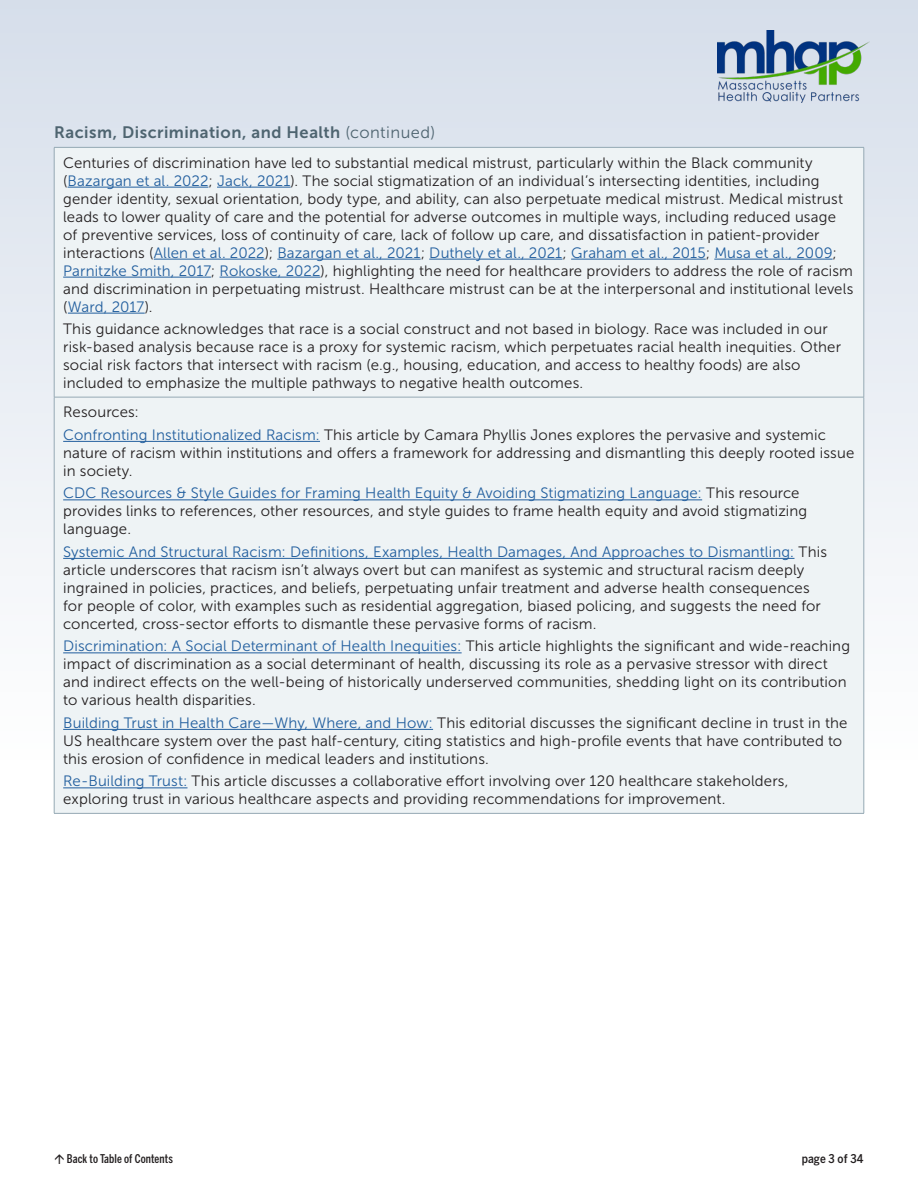
<style>
.page{position:relative;width:918px;height:1188px;background:#fff}
.page>*{position:absolute;margin:0;border:0;box-sizing:border-box;transform-origin:0 0}
.t1{font:16.5px "Museo Sans 700";letter-spacing:.03em;color:#4e6470}
.t2{font:15px/18px "Museo Sans 300";letter-spacing:.01em;color:#231f20}
.t3{font:500 12px "Benton Sans Comp";letter-spacing:.01em;color:#231f20}
.t4{font:500 12px "Benton Sans Cond";color:#231f20}
.s1{font-family:"Museo Sans 300"}
.s2{color:#215e9e}
</style>
<div class="page">
<div style="left:0;top:0;width:918px;height:825px;background:linear-gradient(to bottom,#d6deea,#fff)"></div>
<img style="left:718px;top:30px;width:151px;height:72px">
<div style="left:55px;top:148px;width:809px;height:665px;background:#eef3f5"></div>
<hr style="left:54px;top:148px;width:1px;height:249px;background:#95a9b4">
<hr style="left:864px;top:148px;width:1px;height:249px;background:#95a9b4">
<hr style="left:54px;top:397px;width:810px;height:1px;background:#95a9b4">
<hr style="left:54px;top:397px;width:1px;height:416px;background:#95a9b4">
<hr style="left:864px;top:397px;width:1px;height:416px;background:#95a9b4">
<hr style="left:54px;top:813px;width:810px;height:1px;background:#95a9b4">
<hr style="left:54px;top:147px;width:810px;height:1px;background:#95a9b4">
<hr style="left:68px;top:187px;width:140px;height:1px;background:#215e9e">
<hr style="left:217px;top:187px;width:74px;height:1px;background:#215e9e">
<hr style="left:154px;top:259px;width:111px;height:1px;background:#215e9e">
<hr style="left:277px;top:259px;width:144px;height:1px;background:#215e9e">
<hr style="left:429px;top:259px;width:133px;height:1px;background:#215e9e">
<hr style="left:571px;top:259px;width:135px;height:1px;background:#215e9e">
<hr style="left:714px;top:259px;width:119px;height:1px;background:#215e9e">
<hr style="left:63px;top:277px;width:148px;height:1px;background:#215e9e">
<hr style="left:220px;top:277px;width:101px;height:1px;background:#215e9e">
<hr style="left:68px;top:313px;width:77px;height:1px;background:#215e9e">
<hr style="left:63px;top:441px;width:257px;height:1px;background:#215e9e">
<hr style="left:63px;top:499px;width:639px;height:1px;background:#215e9e">
<hr style="left:63px;top:558px;width:731px;height:1px;background:#215e9e">
<hr style="left:63px;top:652px;width:399px;height:1px;background:#215e9e">
<hr style="left:63px;top:729px;width:370px;height:1px;background:#215e9e">
<hr style="left:63px;top:787px;width:125px;height:1px;background:#215e9e">
<p class="t1" style="left:54px;top:123px;width:383px">Racism, Discrimination, and Health <span class="s1">(continued)</span></p>
<p class="t2" style="left:63px;top:154px;width:792px">Centuries of discrimination have led to substantial medical mistrust, particularly within the Black community (<span class="s2">Bazargan et al. 2022</span>; <span class="s2">Jack, 2021</span>). The social stigmatization of an individual’s intersecting identities, including gender identity, sexual orientation, body type, and ability, can also perpetuate medical mistrust. Medical mistrust leads to lower quality of care and the potential for adverse outcomes in multiple ways, including reduced usage of preventive services, loss of continuity of care, lack of follow up care, and dissatisfaction in patient-provider interactions (<span class="s2">Allen et al. 2022</span>); <span class="s2">Bazargan et al., 2021</span>; <span class="s2">Duthely et al., 2021</span>; <span class="s2">Graham et al., 2015</span>; <span class="s2">Musa et al., 2009</span>; <span class="s2">Parnitzke Smith, 2017</span>; <span class="s2">Rokoske, 2022</span>), highlighting the need for healthcare providers to address the role of racism and discrimination in perpetuating mistrust. Healthcare mistrust can be at the interpersonal and institutional levels (<span class="s2">Ward, 2017</span>).</p>
<p class="t2" style="left:63px;top:320px;width:779px">This guidance acknowledges that race is a social construct and not based in biology. Race was included in our risk-based analysis because race is a proxy for systemic racism, which perpetuates racial health inequities. Other social risk factors that intersect with racism (e.g., housing, education, and access to healthy foods) are also included to emphasize the multiple pathways to negative health outcomes.</p>
<p class="t2" style="left:63px;top:401px;width:764px;line-height:22.5px">Resources:<br><span class="s2">Confronting Institutionalized Racism:</span> This article by Camara Phyllis Jones explores the pervasive and systemic</p>
<p class="t2" style="left:63px;top:444px;width:793px">nature of racism within institutions and offers a framework for addressing and dismantling this deeply rooted issue in society.</p>
<p class="t2" style="left:63px;top:484px;width:746px"><span class="s2">CDC Resources &amp; Style Guides for Framing Health Equity &amp; Avoiding Stigmatizing Language:</span> This resource provides links to references, other resources, and style guides to frame health equity and avoid stigmatizing language.</p>
<p class="t2" style="left:63px;top:543px;width:765px"><span class="s2">Systemic And Structural Racism: Definitions, Examples, Health Damages, And Approaches to Dismantling:</span> This article underscores that racism isn’t always overt but can manifest as systemic and structural racism deeply ingrained in policies, practices, and beliefs, perpetuating unfair treatment and adverse health consequences for people of color, with examples such as residential aggregation, biased policing, and suggests the need for concerted, cross-sector efforts to dismantle these pervasive forms of racism.</p>
<p class="t2" style="left:63px;top:637px;width:788px"><span class="s2">Discrimination: A Social Determinant of Health Inequities:</span> This article highlights the significant and wide-reaching impact of discrimination as a social determinant of health, discussing its role as a pervasive stressor with direct and indirect effects on the well-being of historically underserved communities, shedding light on its contribution to various health disparities.</p>
<p class="t2" style="left:63px;top:714px;width:786px"><span class="s2">Building Trust in Health Care—Why, Where, and How:</span> This editorial discusses the significant decline in trust in the<br>US healthcare system over the past half-century, citing statistics and high-profile events that have contributed to this erosion of confidence in medical leaders and institutions.</p>
<p class="t2" style="left:63px;top:772px;width:727px"><span class="s2">Re-Building Trust:</span> This article discusses a collaborative effort involving over 120 healthcare stakeholders, exploring trust in various healthcare aspects and providing recommendations for improvement.</p>
<p class="t3" style="left:67px;top:1152px;width:107px">Back to Table of Contents</p>
<p class="t4" style="left:802px;top:1152px;width:63px">page 3 of 34</p>
</div>
